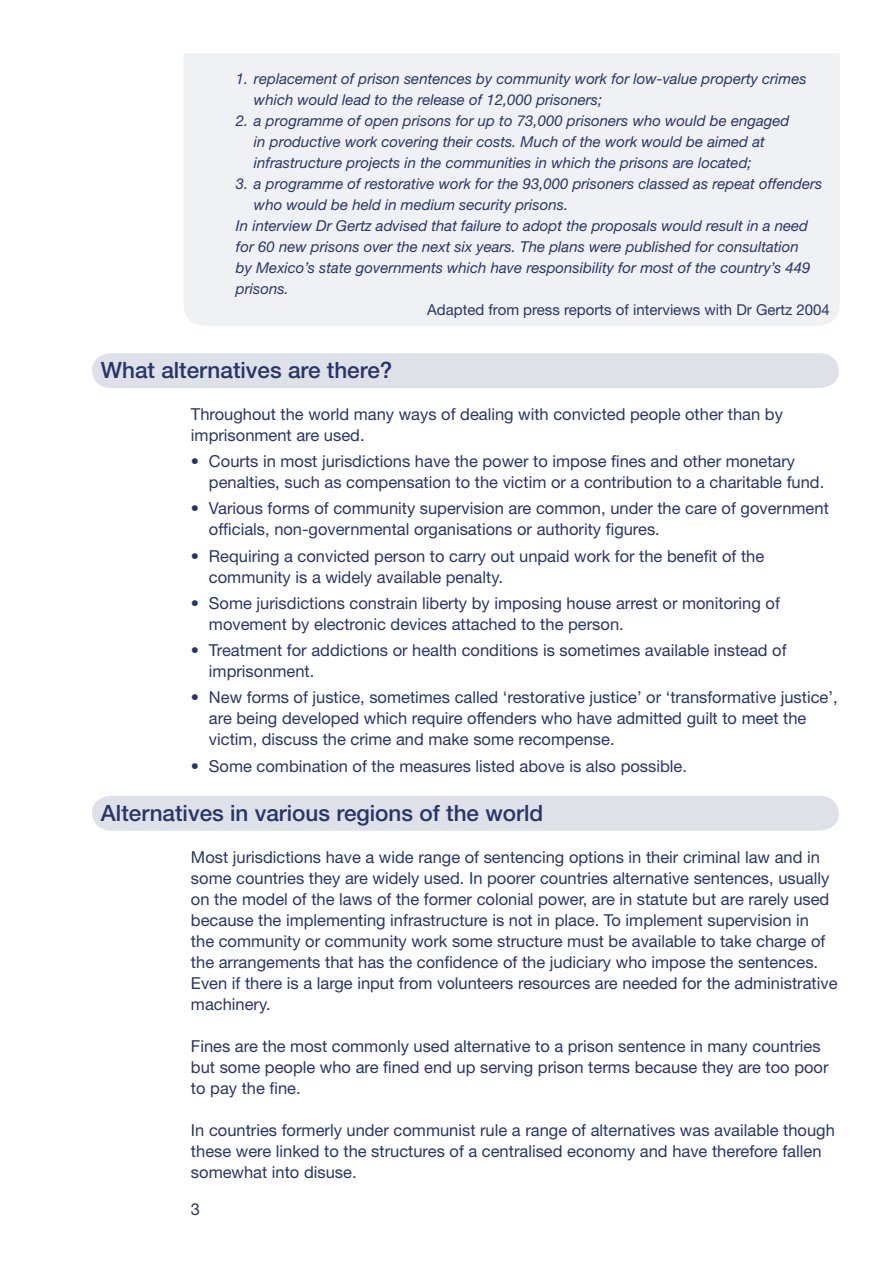
<style>
.page{position:relative;width:893px;height:1263px;background:#fff}
.page>*{position:absolute;margin:0;border:0;box-sizing:border-box;transform-origin:0 0}
.t1{font:500 22.5px "Helvetica Neue";color:#293569}
.t2{font:16.5px/21px "Helvetica Neue";color:#293569}
.t3{font:italic 15px/21px "Helvetica Neue";color:#293569}
.t4{font:15px "Helvetica Neue";color:#293569}
</style>
<div class="page">
<div style="left:92px;top:796px;width:747px;height:35px;background:#dfe1e9"></div>
<div style="left:92px;top:353px;width:747px;height:35px;background:#dfe1e9"></div>
<div style="left:184px;top:54px;width:656px;height:271px;background:#f0f1f4"></div>
<p class="t3" style="left:254px;top:68px;width:554px;text-indent:-18px">1. replacement of prison sentences by community work for low-value property crimes which would lead to the release of 12,000 prisoners;</p>
<p class="t3" style="left:254px;top:110px;width:537px;text-indent:-18px">2. a programme of open prisons for up to 73,000 prisoners who would be engaged in productive work covering their costs. Much of the work would be aimed at infrastructure projects in the communities in which the prisons are located;</p>
<p class="t3" style="left:236px;top:173px;width:588px">3. a programme of restorative work for the 93,000 prisoners classed as repeat offenders</p>
<p class="t3" style="left:254px;top:194px;width:316px">who would be held in medium security prisons.</p>
<p class="t3" style="left:236px;top:215px;width:574px">In interview Dr Gertz advised that failure to adopt the proposals would result in a need</p>
<p class="t3" style="left:236px;top:236px;width:564px">for 60 new prisons over the next six years. The plans were published for consultation</p>
<p class="t3" style="left:236px;top:257px;width:576px">by Mexico’s state governments which have responsibility for most of the country’s 449</p>
<p class="t3" style="left:236px;top:278px;width:54px">prisons.</p>
<p class="t4" style="left:427px;top:301px;width:404px">Adapted from press reports of interviews with Dr Gertz 2004</p>
<h1 class="t1" style="left:101px;top:356px;width:293px">What alternatives are there?</h1>
<p class="t2" style="left:191px;top:403px;width:593px">Throughout the world many ways of dealing with convicted people other than by imprisonment are used.</p>
<p class="t2" style="left:209px;top:450px;width:617px;text-indent:-18px">• Courts in most jurisdictions have the power to impose fines and other monetary penalties, such as compensation to the victim or a contribution to a charitable fund.</p>
<p class="t2" style="left:209px;top:498px;width:621px;text-indent:-18px">• Various forms of community supervision are common, under the care of government officials, non-governmental organisations or authority figures.</p>
<p class="t2" style="left:209px;top:545px;width:557px;text-indent:-18px">• Requiring a convicted person to carry out unpaid work for the benefit of the community is a widely available penalty.</p>
<p class="t2" style="left:209px;top:592px;width:572px;text-indent:-18px">• Some jurisdictions constrain liberty by imposing house arrest or monitoring of movement by electronic devices attached to the person.</p>
<p class="t2" style="left:209px;top:639px;width:579px;text-indent:-18px">• Treatment for addictions or health conditions is sometimes available instead of imprisonment.</p>
<p class="t2" style="left:209px;top:687px;width:630px;text-indent:-18px">• New forms of justice, sometimes called ‘restorative justice’ or ‘transformative justice’, are being developed which require offenders who have admitted guilt to meet the victim, discuss the crime and make some recompense.</p>
<p class="t2" style="left:191px;top:755px;width:498px">• Some combination of the measures listed above is also possible.</p>
<h1 class="t1" style="left:101px;top:800px;width:444px">Alternatives in various regions of the world</h1>
<p class="t2" style="left:191px;top:846px;width:648px">Most jurisdictions have a wide range of sentencing options in their criminal law and in some countries they are widely used. In poorer countries alternative sentences, usually on the model of the laws of the former colonial power, are in statute but are rarely used because the implementing infrastructure is not in place. To implement supervision in<br>the community or community work some structure must be available to take charge of the arrangements that has the confidence of the judiciary who impose the sentences.<br>Even if there is a large input from volunteers resources are needed for the administrative machinery.</p>
<p class="t2" style="left:191px;top:1035px;width:639px">Fines are the most commonly used alternative to a prison sentence in many countries but some people who are fined end up serving prison terms because they are too poor to pay the fine.</p>
<p class="t2" style="left:191px;top:1119px;width:645px">In countries formerly under communist rule a range of alternatives was available though these were linked to the structures of a centralised economy and have therefore fallen somewhat into disuse.</p>
<p class="t2" style="left:191px;top:1198px;width:11px">3</p>
</div>
